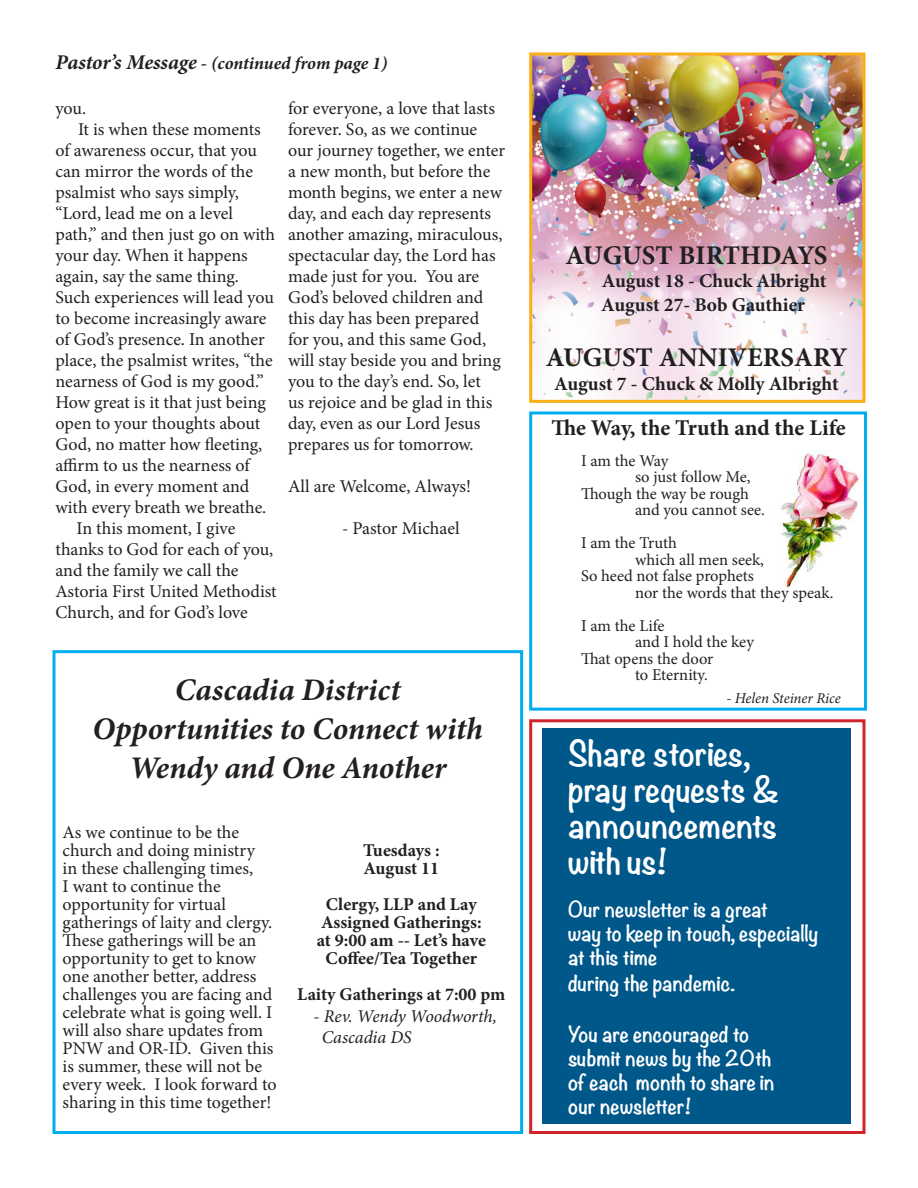
<style>
.page{position:relative;width:918px;height:1188px;background:#fff}
.page>*{position:absolute;margin:0;border:0;box-sizing:border-box;transform-origin:0 0}
.t1{font:italic 700 31.5px "Minion Pro";letter-spacing:-.005em;color:#231f20}
.t2{font:700 31.5px "Noteworthy";color:#fff}
.t3{font:700 27px "Minion Pro";color:#231f20}
.t4{font:700 22.5px "Minion Pro";color:#231f20}
.t5{font:700 19.5px/24px "Noteworthy";color:#fff}
.t6{font:700 19.5px "Minion Pro";color:#231f20}
.t7{font:18px/21px "Minion Pro";letter-spacing:-.005em;color:#231f20}
.t8{font:700 18px/18px "Minion Pro";color:#231f20}
.t9{font:italic 700 18px "Minion Pro";letter-spacing:-.005em;color:#231f20}
.t10{font:italic 18px/21.6px "Minion Pro";letter-spacing:-.005em;color:#231f20}
.t11{font:16.5px "Minion Pro";letter-spacing:-.005em;color:#231f20}
.t12{font:italic 15px "Minion Pro";letter-spacing:-.005em;color:#231f20}
.s1{font-size:21px}
</style>
<div class="page">
<div style="left:529px;top:719px;width:337px;height:415px;border:3px solid #d1232a"></div>
<img style="left:533px;top:56px;width:329px;height:343px">
<div style="left:529px;top:52px;width:337px;height:351px;border:3px solid #faaf18"></div>
<div style="left:52px;top:650px;width:471px;height:484px;border:3px solid #00aeef"></div>
<div style="left:542px;top:728px;width:309px;height:395px;background:#005789"></div>
<div style="left:529px;top:411px;width:338px;height:300px;border:3px solid #00aeef"></div>
<img style="left:780px;top:450px;width:84px;height:143px">
<p class="t9" style="left:56px;top:51px;width:333px"><span class="s1">Pastor’s Message</span> - (continued from page 1)</p>
<p class="t7" style="left:56px;top:98px;width:32px">you.</p>
<p class="t7" style="left:56px;top:119px;width:221px;text-indent:22px">It is when these moments of awareness occur, that you can mirror the words of the psalmist who says simply, “Lord, lead me on a level path,” and then just go on with your day. When it happens again, say the same thing.<br>Such experiences will lead you to become increasingly aware of God’s presence. In another place, the psalmist writes, “the nearness of God is my good.”<br>How great is it that just being open to your thoughts about<br>God, no matter how fleeting, affirm to us the nearness of<br>God, in every moment and with every breath we breathe.</p>
<p class="t7" style="left:56px;top:518px;width:223px;text-indent:21px">In this moment, I give thanks to God for each of you, and the family we call the<br>Astoria First United Methodist<br>Church, and for God’s love</p>
<p class="t7" style="left:288px;top:98px;width:219px">for everyone, a love that lasts forever. So, as we continue our journey together, we enter a new month, but before the month begins, we enter a new day, and each day represents another amazing, miraculous, spectacular day, the Lord has made just for you. You are<br>God’s beloved children and this day has been prepared<br>for you, and this same God, will stay beside you and bring you to the day’s end. So, let<br>us rejoice and be glad in this day, even as our Lord Jesus prepares us for tomorrow.</p>
<p class="t7" style="left:288px;top:476px;width:185px">All are Welcome, Always!</p>
<p class="t7" style="left:342px;top:518px;width:119px">- Pastor Michael</p>
<p class="t1" style="left:175px;top:668px;width:227px">Cascadia District</p>
<p class="t1" style="left:93px;top:707px;width:392px">Opportunities to Connect with</p>
<p class="t1" style="left:129px;top:746px;width:319px">Wendy and One Another</p>
<p class="t7" style="left:63px;top:824px;width:216px;line-height:18px">As we continue to be the church and doing ministry<br>in these challenging times,<br>I want to continue the opportunity for virtual gatherings of laity and clergy.<br>These gatherings will be an opportunity to get to know one another better, address challenges you are facing and celebrate what is going well. I will also share updates from<br>PNW and OR-ID. Given this is summer, these will not be every week. I look forward to sharing in this time together!</p>
<p class="t8" style="left:363px;top:841px;width:78px">Tuesdays :</p>
<p class="t8" style="left:363px;top:859px;width:77px">August 11</p>
<p class="t8" style="left:321px;top:895px;width:162px">Clergy, LLP and Lay<br>Assigned Gatherings:</p>
<p class="t8" style="left:317px;top:931px;width:171px;text-align:center">at 9:00 am -- Let’s have<br>Coffee/Tea Together</p>
<p class="t8" style="left:297px;top:985px;width:210px">Laity Gatherings at 7:00 pm</p>
<p class="t10" style="left:322px;top:1005px;width:177px;text-indent:-8px">- Rev. Wendy Woodworth,<br>Cascadia DS</p>
<p class="t3" style="left:566px;top:236px;width:264px">AUGUST BIRTHDAYS</p>
<p class="t6" style="left:602px;top:267px;width:226px">August 18 - Chuck Albright</p>
<p class="t6" style="left:601px;top:291px;width:205px">August 27- Bob Gauthier</p>
<p class="t3" style="left:546px;top:339px;width:303px">AUGUST ANNIVERSARY</p>
<p class="t6" style="left:554px;top:370px;width:286px">August 7 - Chuck &amp; Molly Albright</p>
<p class="t4" style="left:551px;top:412px;width:296px">The Way, the Truth and the Life</p>
<p class="t11" style="left:581px;top:449px;width:89px">I am the Way</p>
<p class="t11" style="left:635px;top:466px;width:117px">so just follow Me,</p>
<p class="t11" style="left:581px;top:482px;width:170px">Though the way be rough</p>
<p class="t11" style="left:635px;top:499px;width:131px">and you cannot see.</p>
<p class="t11" style="left:581px;top:532px;width:97px">I am the Truth</p>
<p class="t11" style="left:635px;top:548px;width:130px">which all men seek,</p>
<p class="t11" style="left:581px;top:565px;width:174px">So heed not false prophets</p>
<p class="t11" style="left:635px;top:581px;width:200px">nor the words that they speak.</p>
<p class="t11" style="left:581px;top:614px;width:85px">I am the Life</p>
<p class="t11" style="left:635px;top:631px;width:120px">and I hold the key</p>
<p class="t11" style="left:581px;top:647px;width:134px">That opens the door</p>
<p class="t11" style="left:635px;top:664px;width:74px">to Eternity.</p>
<p class="t12" style="left:726px;top:688px;width:116px">- Helen Steiner Rice</p>
<p class="t2" style="left:568px;top:725px;width:184px">Share stories,</p>
<p class="t2" style="left:568px;top:761px;width:214px">pray requests &amp;</p>
<p class="t2" style="left:568px;top:797px;width:211px">announcements</p>
<p class="t2" style="left:568px;top:833px;width:101px">with us!</p>
<p class="t5" style="left:568px;top:897px;width:202px">Our newsletter is a great</p>
<p class="t5" style="left:568px;top:921px;width:252px">way to keep in touch, especially at this time</p>
<p class="t5" style="left:568px;top:971px;width:169px">during the pandemic.</p>
<p class="t5" style="left:568px;top:1022px;width:183px">You are encouraged to</p>
<p class="t5" style="left:568px;top:1046px;width:205px">submit news by the 20th</p>
<p class="t5" style="left:568px;top:1070px;width:208px">of each month to share in</p>
<p class="t5" style="left:568px;top:1094px;width:125px">our newsletter!</p>
</div>
